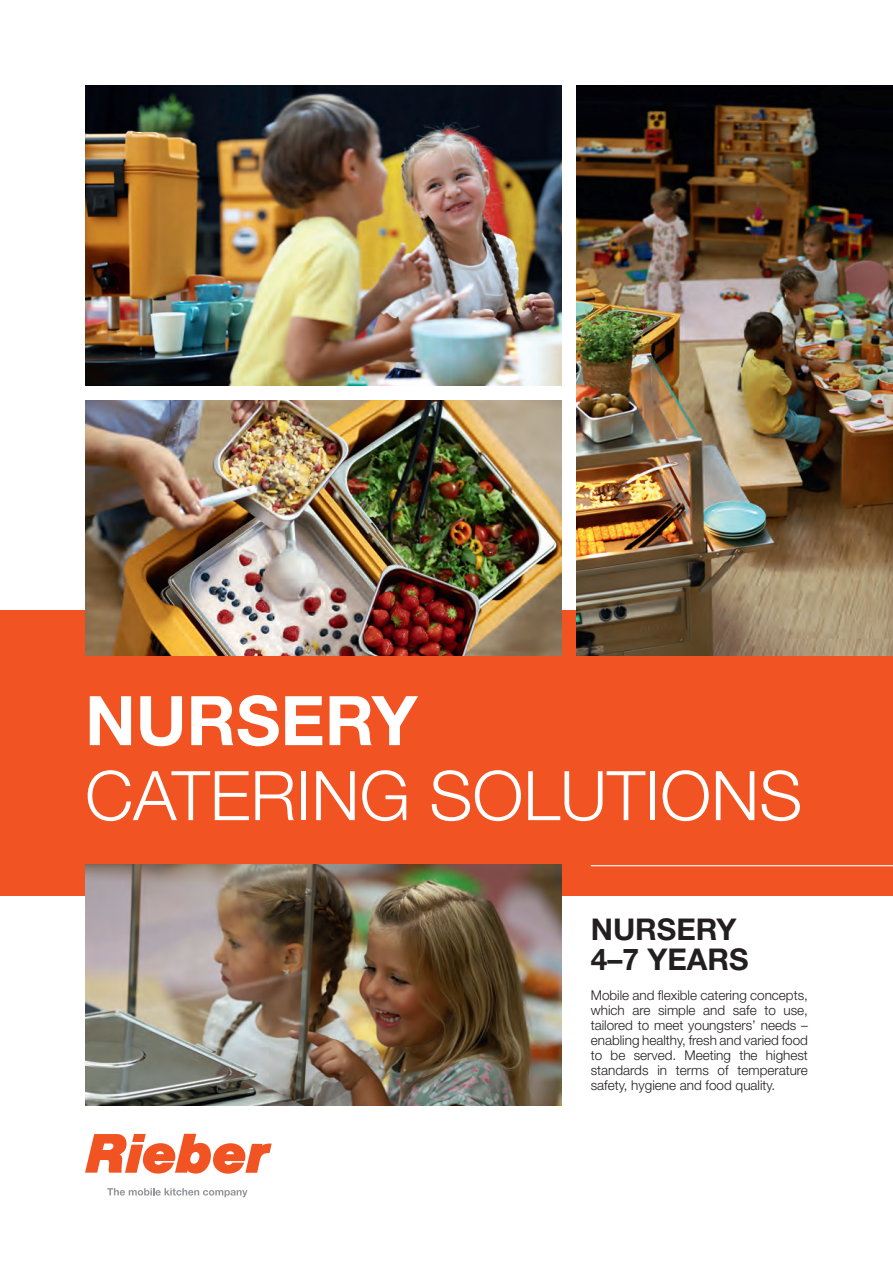
<style>
.page{position:relative;width:893px;height:1263px;background:#fff}
.page>*{position:absolute;margin:0;border:0;box-sizing:border-box;transform-origin:0 0}
.t1{font:300 68.55px "Helvetica Neue LT Std";color:#fff}
.t2{font:700 68.55px "Helvetica Neue LT Std";color:#fff}
.t3{font:700 30px/30px "Helvetica Neue LT Std";color:#231f20}
.t4{font:300 13.5px/15px "Helvetica Neue LT Std";color:#231f20;text-align:justify}
</style>
<div class="page">
<div style="left:0;top:610px;width:893px;height:285px;background:#f15422"></div>
<img style="left:577px;top:86px;width:316px;height:569px">
<img style="left:85px;top:864px;width:477px;height:241px">
<img style="left:85px;top:85px;width:477px;height:300px">
<img style="left:85px;top:400px;width:477px;height:255px">
<svg style="left:107px;top:1188px;width:140px;height:9px"></svg>
<svg style="left:85px;top:1134px;width:187px;height:40px"></svg>
<hr style="left:591px;top:865px;width:302px;height:1px;background:#fff">
<h1 class="t2" style="left:85px;top:678px;width:334px">NURSERY</h1>
<h1 class="t1" style="left:85px;top:754px;width:719px">CATERING SOLUTIONS</h1>
<h2 class="t3" style="left:591px;top:914px;width:159px">NURSERY<br>4–7 YEARS</h2>
<p class="t4" style="left:591px;top:987px;width:219px">Mobile and flexible catering concepts, which are simple and safe to use, tailored to meet youngsters’ needs – enabling healthy, fresh and varied food to be served. Meeting the highest standards in terms of temperature safety, hygiene and food quality.</p>
</div>
